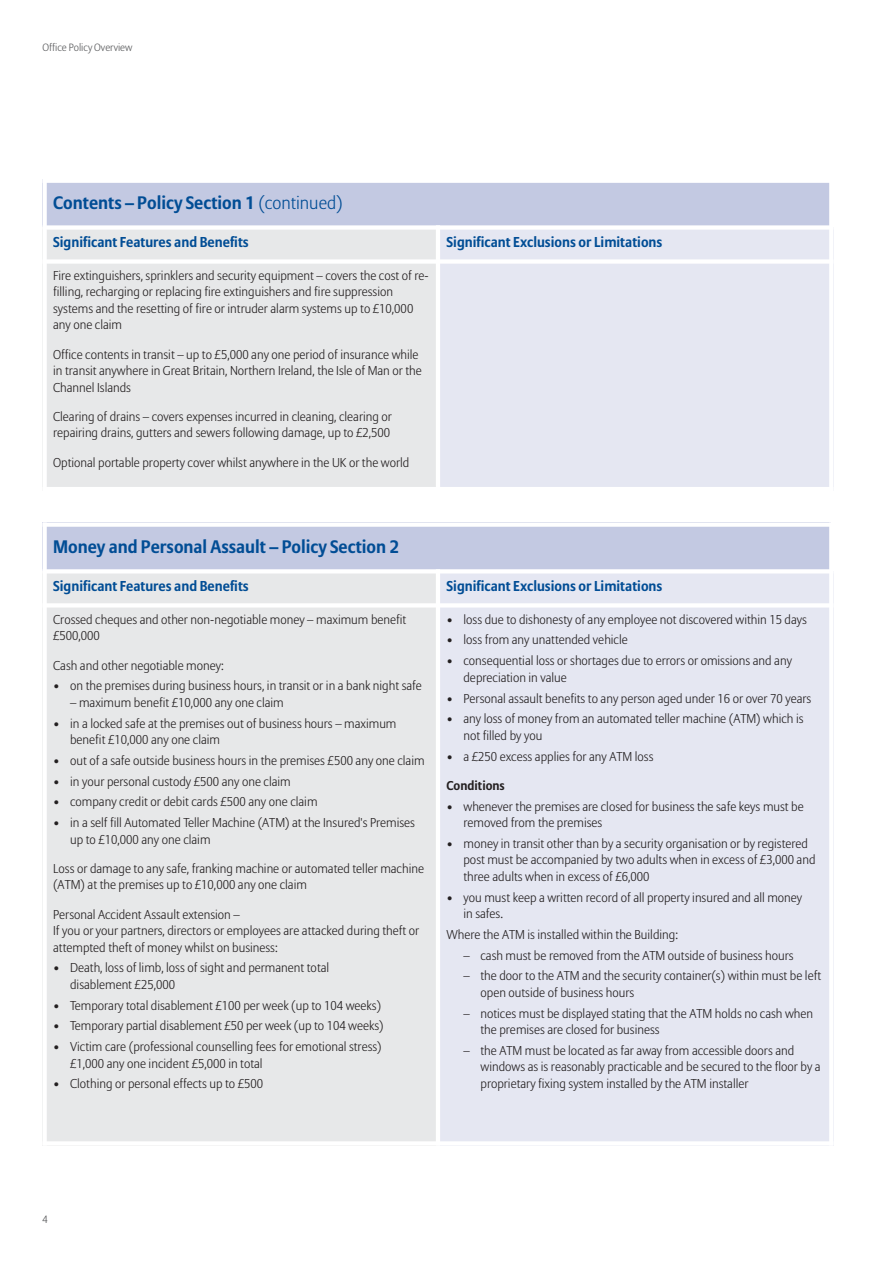
<style>
.page{position:relative;width:893px;height:1263px;background:#fff}
.page>*{position:absolute;margin:0;border:0;box-sizing:border-box;transform-origin:0 0}
.t1{font:700 18px "Allianz Sans";color:#014d95}
.t2{font:700 14.25px "Allianz Sans";color:#014d95}
.t3{font:300 12.75px/16.5px "Allianz Sans";color:#231f20}
.t4{font:700 12.75px "Allianz Sans";color:#231f20}
.t5{font:300 10.5px "Allianz Sans";color:#57585a}
.s1{font-weight:300}
</style>
<div class="page">
<div style="left:43px;top:179px;width:788px;height:48px;background:#c3c9e2"></div>
<div style="left:43px;top:227px;width:395px;height:34px;background:#e7e8e9"></div>
<div style="left:438px;top:227px;width:395px;height:34px;background:#e5e7f2"></div>
<div style="left:43px;top:261px;width:395px;height:230px;background:#e7e8e9"></div>
<div style="left:438px;top:261px;width:395px;height:230px;background:#e5e7f2"></div>
<hr style="left:43px;top:179px;width:4px;height:312px;background:#fff">
<hr style="left:436px;top:225px;width:4px;height:266px;background:#fff">
<hr style="left:829px;top:179px;width:4px;height:312px;background:#fff">
<hr style="left:43px;top:179px;width:790px;height:4px;background:#fff">
<div style="left:43px;top:225px;width:790px;height:5px;background:#fff"></div>
<div style="left:43px;top:259px;width:790px;height:5px;background:#fff"></div>
<hr style="left:43px;top:487px;width:790px;height:4px;background:#fff">
<div style="left:43px;top:522px;width:788px;height:49px;background:#c3c9e2"></div>
<div style="left:43px;top:571px;width:395px;height:34px;background:#e7e8e9"></div>
<div style="left:438px;top:571px;width:395px;height:34px;background:#e5e7f2"></div>
<div style="left:43px;top:605px;width:395px;height:540px;background:#e7e8e9"></div>
<div style="left:438px;top:605px;width:395px;height:540px;background:#e5e7f2"></div>
<hr style="left:43px;top:522px;width:4px;height:623px;background:#fff">
<hr style="left:436px;top:569px;width:4px;height:576px;background:#fff">
<hr style="left:829px;top:522px;width:4px;height:623px;background:#fff">
<div style="left:43px;top:522px;width:790px;height:5px;background:#fff"></div>
<svg style="left:47px;top:569px;width:782px;height:4px;background:#fbfbfd"></svg>
<hr style="left:43px;top:603px;width:790px;height:4px;background:#fff">
<hr style="left:43px;top:1141px;width:790px;height:4px;background:#fff">
<p class="t5" style="left:43px;top:43px;width:92px">Office Policy Overview</p>
<h1 class="t1" style="left:53px;top:195px;width:291px">Contents – Policy Section 1 <span class="s1">(continued)</span></h1>
<p class="t2" style="left:53px;top:236px;width:197px">Significant Features and Benefits</p>
<p class="t2" style="left:446px;top:236px;width:217px">Significant Exclusions or Limitations</p>
<p class="t3" style="left:53px;top:268px;width:377px">Fire extinguishers, sprinklers and security equipment – covers the cost of re&shy;filling, recharging or replacing fire extinguishers and fire suppression systems and the resetting of fire or intruder alarm systems up to £10,000 any one claim</p>
<p class="t3" style="left:53px;top:347px;width:370px">Office contents in transit – up to £5,000 any one period of insurance while in transit anywhere in Great Britain, Northern Ireland, the Isle of Man or the<br>Channel Islands</p>
<p class="t3" style="left:53px;top:409px;width:340px">Clearing of drains – covers expenses incurred in cleaning, clearing or repairing drains, gutters and sewers following damage, up to £2,500</p>
<p class="t3" style="left:53px;top:455px;width:358px">Optional portable property cover whilst anywhere in the UK or the world</p>
<h1 class="t1" style="left:53px;top:539px;width:348px">Money and Personal Assault – Policy Section 2</h1>
<p class="t2" style="left:53px;top:580px;width:197px">Significant Features and Benefits</p>
<p class="t2" style="left:446px;top:580px;width:217px">Significant Exclusions or Limitations</p>
<p class="t3" style="left:53px;top:612px;width:355px">Crossed cheques and other non-negotiable money – maximum benefit £500,000</p>
<p class="t3" style="left:53px;top:658px;width:172px">Cash and other negotiable money:</p>
<p class="t3" style="left:53px;top:679px;width:370px">• on the premises during business hours, in transit or in a bank night safe</p>
<p class="t3" style="left:70px;top:695px;width:215px">– maximum benefit £10,000 any one claim</p>
<p class="t3" style="left:70px;top:716px;width:328px;text-indent:-17px">• in a locked safe at the premises out of business hours – maximum benefit £10,000 any one claim</p>
<p class="t3" style="left:53px;top:753px;width:373px">• out of a safe outside business hours in the premises £500 any one claim</p>
<p class="t3" style="left:53px;top:774px;width:239px">• in your personal custody £500 any one claim</p>
<p class="t3" style="left:53px;top:795px;width:266px">• company credit or debit cards £500 any one claim</p>
<p class="t3" style="left:70px;top:815px;width:346px;text-indent:-17px">• in a self fill Automated Teller Machine (ATM) at the Insured's Premises up to £10,000 any one claim</p>
<p class="t3" style="left:53px;top:861px;width:372px">Loss or damage to any safe, franking machine or automated teller machine (ATM) at the premises up to £10,000 any one claim</p>
<p class="t3" style="left:53px;top:907px;width:368px">Personal Accident Assault extension –<br>If you or your partners, directors or employees are attacked during theft or attempted theft of money whilst on business:</p>
<p class="t3" style="left:70px;top:961px;width:261px;text-indent:-17px">• Death, loss of limb, loss of sight and permanent total disablement £25,000</p>
<p class="t3" style="left:53px;top:998px;width:330px">• Temporary total disablement £100 per week (up to 104 weeks)</p>
<p class="t3" style="left:53px;top:1019px;width:332px">• Temporary partial disablement £50 per week (up to 104 weeks)</p>
<p class="t3" style="left:70px;top:1039px;width:313px;text-indent:-17px">• Victim care (professional counselling fees for emotional stress) £1,000 any one incident £5,000 in total</p>
<p class="t3" style="left:53px;top:1077px;width:211px">• Clothing or personal effects up to £500</p>
<p class="t3" style="left:446px;top:612px;width:362px">• loss due to dishonesty of any employee not discovered within 15 days</p>
<p class="t3" style="left:446px;top:633px;width:183px">• loss from any unattended vehicle</p>
<p class="t3" style="left:463px;top:654px;width:330px;text-indent:-17px">• consequential loss or shortages due to errors or omissions and any depreciation in value</p>
<p class="t3" style="left:446px;top:691px;width:366px">• Personal assault benefits to any person aged under 16 or over 70 years</p>
<p class="t3" style="left:463px;top:712px;width:342px;text-indent:-17px">• any loss of money from an automated teller machine (ATM) which is not filled by you</p>
<p class="t3" style="left:446px;top:749px;width:209px">• a £250 excess applies for any ATM loss</p>
<p class="t4" style="left:446px;top:780px;width:60px">Conditions</p>
<p class="t3" style="left:463px;top:799px;width:342px;text-indent:-17px">• whenever the premises are closed for business the safe keys must be removed from the premises</p>
<p class="t3" style="left:463px;top:836px;width:354px;text-indent:-17px">• money in transit other than by a security organisation or by registered post must be accompanied by two adults when in excess of £3,000 and three adults when in excess of £6,000</p>
<p class="t3" style="left:463px;top:890px;width:340px;text-indent:-17px">• you must keep a written record of all property insured and all money in safes.</p>
<p class="t3" style="left:446px;top:927px;width:233px">Where the ATM is installed within the Building:</p>
<p class="t3" style="left:463px;top:948px;width:332px">– cash must be removed from the ATM outside of business hours</p>
<p class="t3" style="left:480px;top:969px;width:342px;text-indent:-17px">– the door to the ATM and the security container(s) within must be left open outside of business hours</p>
<p class="t3" style="left:480px;top:1006px;width:334px;text-indent:-17px">– notices must be displayed stating that the ATM holds no cash when the premises are closed for business</p>
<p class="t3" style="left:480px;top:1043px;width:342px;text-indent:-17px">– the ATM must be located as far away from accessible doors and windows as is reasonably practicable and be secured to the floor by a proprietary fixing system installed by the ATM installer</p>
<p class="t5" style="left:43px;top:1215px;width:7px">4</p>
</div>
